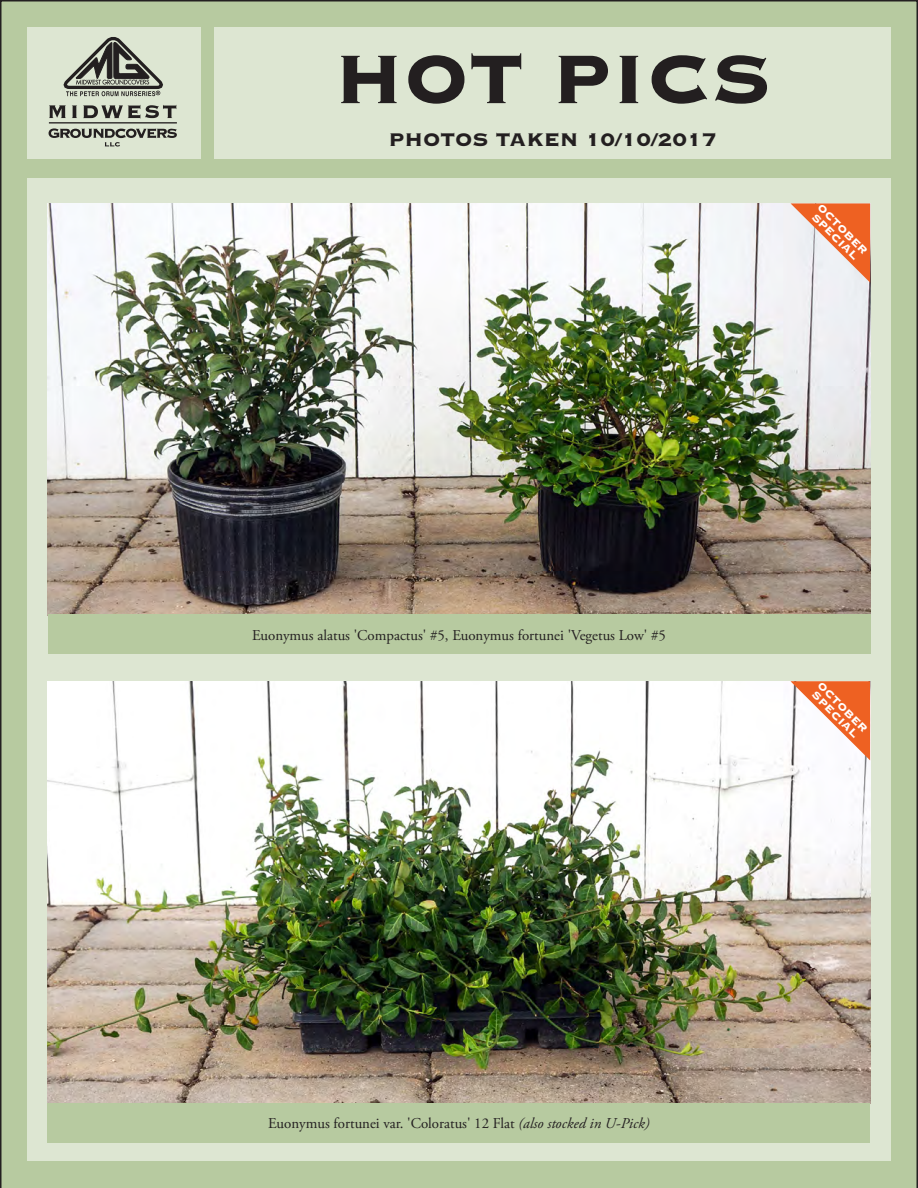
<style>
.page{position:relative;width:918px;height:1188px;background:#b7caa0}
.page>*{position:absolute;margin:0;border:0;box-sizing:border-box;transform-origin:0 0}
.t1{font:90px "Copperplate Thirty Three BC";color:#231f20}
.t2{font:24px "Copperplate Thirty Three BC";color:#231f20}
.t3{font:15px "Adobe Garamond Pro";color:#231f20}
.t4{font:13.5px/10.5px "Copperplate Thirty Three BC";color:#fff}
.s1{font-style:italic}
</style>
<div class="page">
<div style="left:27px;top:178px;width:864px;height:983px;background:#dde6d2"></div>
<div style="left:214px;top:27px;width:677px;height:131px;background:#dde6d2"></div>
<div style="left:27px;top:27px;width:173px;height:131px;background:#dde6d2"></div>
<svg style="left:63px;top:37px;width:100px;height:59px"></svg>
<svg style="left:49px;top:128px;width:128px;height:19px"></svg>
<svg style="left:49px;top:105px;width:17px;height:13px"></svg>
<svg style="left:72px;top:105px;width:5px;height:13px"></svg>
<svg style="left:83px;top:105px;width:93px;height:14px"></svg>
<hr style="left:49px;top:122px;width:128px;height:2px;background:#231f20">
<img style="left:48px;top:681px;width:822px;height:422px">
<div style="left:48px;top:1103px;width:822px;height:39px;background:#b7caa0"></div>
<img style="left:48px;top:204px;width:822px;height:411px">
<div style="left:48px;top:615px;width:822px;height:39px;background:#b7caa0"></div>
<svg style="left:791px;top:203px;width:79px;height:80px;background:#eca78a"></svg>
<svg style="left:791px;top:681px;width:79px;height:79px;background:#f0a98a"></svg>
<p class="t1" style="left:334px;top:34px;width:439px">HOT PICS</p>
<p class="t2" style="left:389px;top:127px;width:329px">PHOTOS TAKEN 10/10/2017</p>
<p class="t4" style="left:823px;top:202px;width:67px;rotate:45deg">OCTOBER<br>SPECIAL</p>
<p class="t3" style="left:252px;top:626px;width:415px">Euonymus alatus 'Compactus' #5, Euonymus fortunei 'Vegetus Low' #5</p>
<p class="t4" style="left:823px;top:680px;width:67px;rotate:45deg">OCTOBER<br>SPECIAL</p>
<p class="t3" style="left:268px;top:1115px;width:383px">Euonymus fortunei var. 'Coloratus' 12 Flat <span class="s1">(also stocked in U-Pick)</span></p>
</div>
